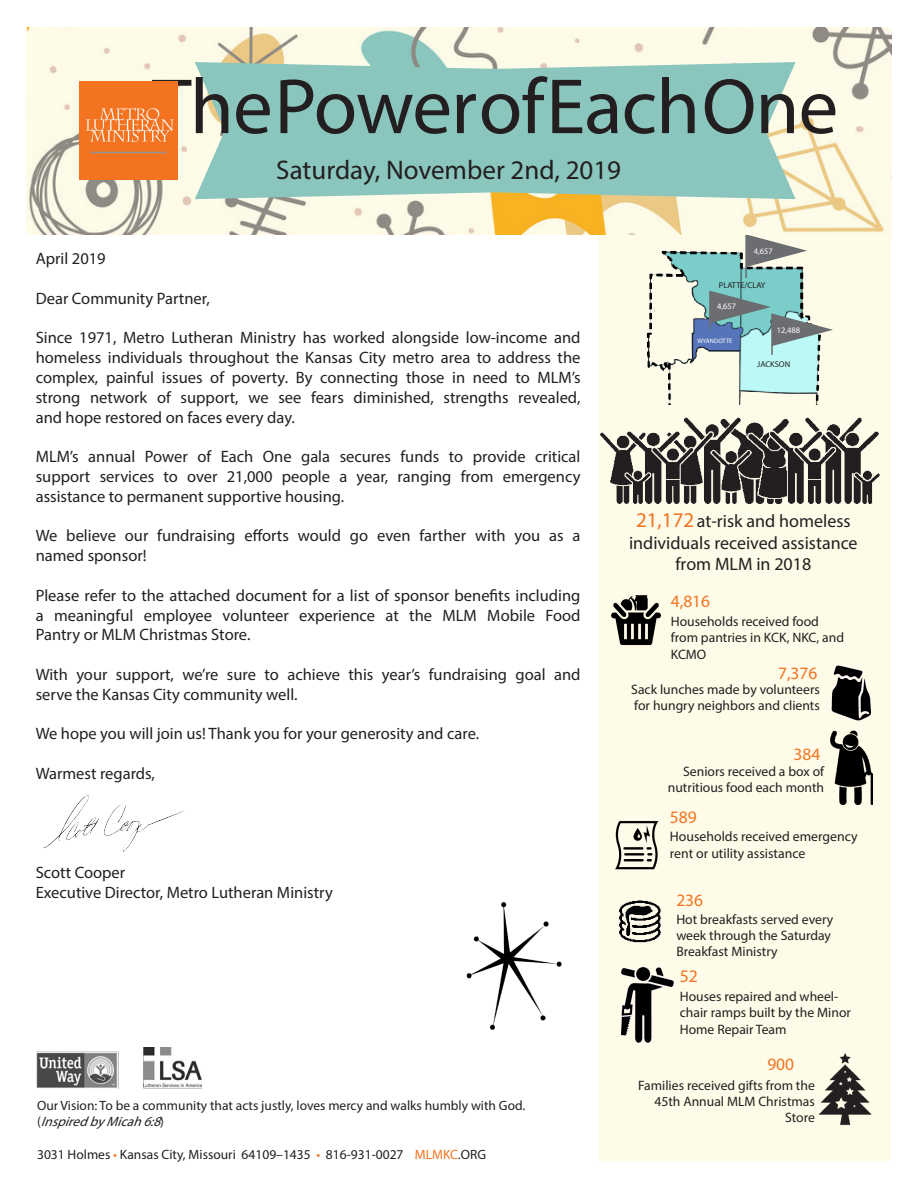
<style>
.page{position:relative;width:918px;height:1188px;background:#fff}
.page>*{position:absolute;margin:0;border:0;box-sizing:border-box;transform-origin:0 0}
.t1{font:79.05px "Myriad Pro";letter-spacing:-.01em;color:#231f20}
.t2{font:27px "Myriad Pro";color:#231f20}
.t3{font:18px/21.6px "Myriad Pro";color:#231f20;text-align:center}
.t4{font:17.7px "Myriad Pro";color:#f27420}
.t5{font:17.55px "Myriad Pro";color:#f27420}
.t6{font:17.4px "Myriad Pro";color:#f27420}
.t7{font:16.5px/19.8px "Myriad Pro";color:#231f20;text-align:justify}
.t8{font:13.8px/16.5px "Myriad Pro";color:#231f20}
.t9{font:13.65px/16.4px "Myriad Pro";color:#231f20}
.t10{font:13.5px/16.2px "Myriad Pro";color:#231f20}
.t11{font:8.4px "Myriad Pro";color:#231f20}
.t12{font:8.4px "Myriad Pro";color:#fff}
.t13{font:6.45px "Myriad Pro";color:#fff}
.s1{font-style:italic}
.s2{color:#f27420}
.s3{font-size:21px;color:#f27420}
</style>
<div class="page">
<div style="left:598px;top:234px;width:293px;height:927px;background:#fefbe8"></div>
<img style="left:600px;top:417px;width:280px;height:87px">
<img style="left:646px;top:250px;width:174px;height:154px">
<svg style="left:745px;top:234px;width:62px;height:44px"></svg>
<svg style="left:709px;top:291px;width:124px;height:64px"></svg>
<img style="left:830px;top:730px;width:43px;height:75px">
<img style="left:818px;top:1053px;width:54px;height:72px">
<img style="left:831px;top:665px;width:40px;height:56px">
<img style="left:619px;top:900px;width:42px;height:43px">
<img style="left:611px;top:595px;width:50px;height:51px">
<img style="left:622px;top:968px;width:51px;height:75px">
<img style="left:615px;top:820px;width:44px;height:50px">
<img style="left:36px;top:1048px;width:165px;height:40px">
<img style="left:43px;top:795px;width:140px;height:57px">
<img style="left:26px;top:27px;width:866px;height:207px">
<svg style="left:195px;top:62px;width:601px;height:137px;background:#94c9bf"></svg>
<img style="left:80px;top:82px;width:98px;height:98px">
<img style="left:466px;top:903px;width:96px;height:127px">
<p class="t1" style="left:152px;top:58px;width:688px">The Power of Each One</p>
<p class="t2" style="left:276px;top:153px;width:346px">Saturday, November 2nd, 2019</p>
<p class="t7" style="left:36px;top:249px;width:72px">April 2019</p>
<p class="t7" style="left:36px;top:288px;width:176px">Dear Community Partner,</p>
<p class="t7" style="left:36px;top:328px;width:546px">Since 1971, Metro Lutheran Ministry has worked alongside low-income and homeless individuals throughout the Kansas City metro area to address the complex, painful issues of poverty. By connecting those in need to MLM’s strong network of support, we see fears diminished, strengths revealed, and hope restored on faces every day.</p>
<p class="t7" style="left:36px;top:447px;width:546px">MLM’s annual Power of Each One gala secures funds to provide critical support services to over 21,000 people a year, ranging from emergency assistance to permanent supportive housing.</p>
<p class="t7" style="left:36px;top:526px;width:546px">We believe our fundraising efforts would go even farther with you as a named sponsor!</p>
<p class="t7" style="left:36px;top:585px;width:546px">Please refer to the attached document for a list of sponsor benefits including a meaningful employee volunteer experience at the MLM Mobile Food Pantry or MLM Christmas Store.</p>
<p class="t7" style="left:36px;top:664px;width:546px">With your support, we’re sure to achieve this year’s fundraising goal and serve the Kansas City community well.</p>
<p class="t7" style="left:36px;top:724px;width:445px">We hope you will join us! Thank you for your generosity and care.</p>
<p class="t7" style="left:36px;top:763px;width:121px">Warmest regards,</p>
<p class="t7" style="left:36px;top:862px;width:91px">Scott Cooper</p>
<p class="t7" style="left:36px;top:882px;width:299px">Executive Director, Metro Lutheran Ministry</p>
<p class="t10" style="left:37px;top:1097px;width:490px">Our Vision: To be a community that acts justly, loves mercy and walks humbly with God. ( <span class="s1">InspiredbyMicah6:8</span>)</p>
<p class="t10" style="left:37px;top:1146px;width:450px">3031 Holmes <span class="s2">•</span> Kansas City, Missouri 64109–1435 <span class="s2">•</span> 816-931-0027 <span class="s2">MLMKC</span>.ORG</p>
<p class="t12" style="left:754px;top:246px;width:20px">4,657</p>
<p class="t11" style="left:719px;top:280px;width:48px">PLATTE/CLAY</p>
<p class="t12" style="left:717px;top:301px;width:20px">4,657</p>
<p class="t13" style="left:697px;top:337px;width:36px">WYANDOTTE</p>
<p class="t12" style="left:777px;top:325px;width:25px">12,488</p>
<p class="t11" style="left:757px;top:359px;width:34px">JACKSON</p>
<p class="t3" style="left:629px;top:510px;width:230px"><span class="s3">21,172</span> at-risk and homeless individuals received assistance from MLM in 2018</p>
<p class="t6" style="left:671px;top:591px;width:41px">4,816</p>
<p class="t9" style="left:671px;top:613px;width:175px">Households received food from pantries in KCK, NKC, and<br>KCMO</p>
<p class="t6" style="left:778px;top:662px;width:41px">7,376</p>
<p class="t9" style="left:631px;top:681px;width:190px">Sack lunches made by volunteers for hungry neighbors and clients</p>
<p class="t6" style="left:794px;top:744px;width:28px">384</p>
<p class="t9" style="left:668px;top:763px;width:158px;text-align:right">Seniors received a box of nutritious food each month</p>
<p class="t5" style="left:670px;top:806px;width:29px">589</p>
<p class="t8" style="left:670px;top:828px;width:189px">Households received emergency rent or utility assistance</p>
<p class="t6" style="left:676px;top:890px;width:28px">236</p>
<p class="t9" style="left:676px;top:911px;width:158px">Hot breakfasts served every week through the Saturday<br>Breakfast Ministry</p>
<p class="t4" style="left:680px;top:965px;width:20px">52</p>
<p class="t9" style="left:680px;top:988px;width:173px">Houses repaired and wheel&shy;chair ramps built by the Minor<br>Home Repair Team</p>
<p class="t6" style="left:767px;top:1053px;width:28px">900</p>
<p class="t9" style="left:638px;top:1077px;width:178px;text-align:right">Families received gifts from the<br>45th Annual MLM Christmas<br>Store</p>
</div>
